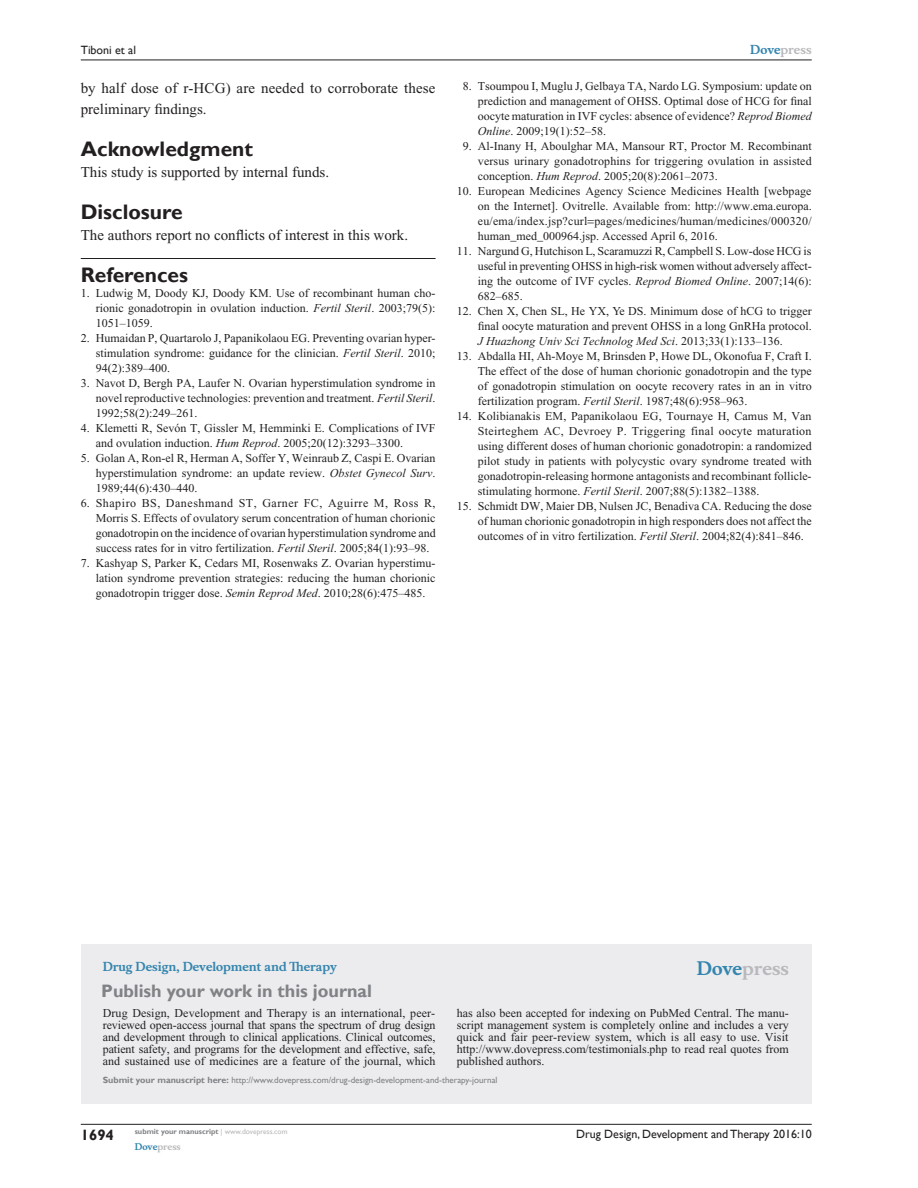
<style>
.page{position:relative;width:918px;height:1188px;background:#fff}
.page>*{position:absolute;margin:0;border:0;box-sizing:border-box;transform-origin:0 0}
.RefH{font:700 21px "Gill Sans";color:#231f20}
.PromBx-H1{font:700 18px "Gill Sans";color:#808285}
.PromBx-Brand{font:700 18px "Musee";color:#b8b9bc}
.TxF{font:15px/21px "Times New Roman";color:#231f20}
.t1{font:700 15px "Gill Sans";color:#231f20}
.RefNL2{font:12px/15px "Times New Roman";color:#231f20;text-align:justify}
.RefNL1{font:12px/15px "Times New Roman";color:#231f20;text-align:justify}
.PromBx-Tx{font:12px/12px "Times New Roman";color:#231f20;text-align:justify}
.t2{font:12px "Gill Sans";color:#231f20}
.PromBx-JrnlName{font:700 12px "Musee";color:#3485ae}
.t3{font:700 12px "Musee";color:#b8b9bc}
.PromBx-SubmitMssWebA{font:9px "Gill Sans";color:#808285}
.t4{font:700 9px "Musee";color:#b8b9bc}
.t5{font:700 7.5px "Gill Sans";color:#808285}
.s1{font-style:italic}
.s2{color:#3485ae}
.s3{font-weight:700}
.s4{font-weight:400;color:#b8b9bc}
</style>
<div class="page">
<div style="left:81px;top:944px;width:731px;height:159px;background:#ececee"></div>
<hr style="left:81px;top:1124px;width:731px;height:1px;background:#231f20">
<hr style="left:81px;top:60px;width:731px;height:1px;background:#231f20">
<hr style="left:81px;top:258px;width:355px;height:1px;background:#231f20">
<p class="t2" style="left:81px;top:43px;width:57px">Tiboni et al</p>
<p class="TxF" style="left:81px;top:77px;width:356px">by half dose of r-HCG) are needed to corroborate these preliminary findings.</p>
<h1 class="RefH" style="left:81px;top:136px;width:174px">Acknowledgment</h1>
<p class="TxF" style="left:81px;top:161px;width:250px">This study is supported by internal funds.</p>
<h1 class="RefH" style="left:81px;top:199px;width:103px">Disclosure</h1>
<p class="TxF" style="left:81px;top:224px;width:329px">The authors report no conflicts of interest in this work.</p>
<p class="RefH" style="left:81px;top:262px;width:109px">References</p>
<p class="RefNL1" style="left:96px;top:285px;width:341px;text-indent:-15px">1. Ludwig M, Doody KJ, Doody KM. Use of recombinant human cho&shy;rionic gonadotropin in ovulation induction. <span class="s1">Fertil Steril</span>. 2003;79(5):<br>1051–1059.</p>
<p class="RefNL1" style="left:96px;top:330px;width:341px;text-indent:-15px">2. Humaidan P, Quartarolo J, Papanikolaou EG. Preventing ovarian hyper&shy;stimulation syndrome: guidance for the clinician. <span class="s1">Fertil Steril</span>. 2010; 94(2):389–400.</p>
<p class="RefNL1" style="left:96px;top:375px;width:341px;text-indent:-15px">3. Navot D, Bergh PA, Laufer N. Ovarian hyperstimulation syndrome in novel reproductive technologies: prevention and treatment. <span class="s1">Fertil Steril</span>.<br>1992;58(2):249–261.</p>
<p class="RefNL1" style="left:96px;top:420px;width:341px;text-indent:-15px">4. Klemetti R, Sevón T, Gissler M, Hemminki E. Complications of IVF and ovulation induction. <span class="s1">Hum Reprod</span>. 2005;20(12):3293–3300.</p>
<p class="RefNL1" style="left:96px;top:450px;width:341px;text-indent:-15px">5. Golan A, Ron-el R, Herman A, Soffer Y, Weinraub Z, Caspi E. Ovarian hyperstimulation syndrome: an update review. <span class="s1">Obstet Gynecol Surv</span>.<br>1989;44(6):430–440.</p>
<p class="RefNL1" style="left:96px;top:495px;width:341px;text-indent:-15px">6. Shapiro BS, Daneshmand ST, Garner FC, Aguirre M, Ross R, Morris S. Effects of ovulatory serum concentration of human chorionic gonadotropin on the incidence of ovarian hyperstimulation syndrome and success rates for in vitro fertilization. <span class="s1">Fertil Steril</span>. 2005;84(1):93–98.</p>
<p class="RefNL1" style="left:96px;top:555px;width:341px;text-indent:-15px">7. Kashyap S, Parker K, Cedars MI, Rosenwaks Z. Ovarian hyperstimu&shy;lation syndrome prevention strategies: reducing the human chorionic gonadotropin trigger dose. <span class="s1">Semin Reprod Med</span>. 2010;28(6):475–485.</p>
<p class="t3" style="left:750px;top:43px;width:63px"><span class="s2">Dove</span>press</p>
<p class="RefNL2" style="left:478px;top:79px;width:335px;text-indent:-15px">8. Tsoumpou I, Muglu J, Gelbaya TA, Nardo LG. Symposium: update on prediction and management of OHSS. Optimal dose of HCG for final oocyte maturation in IVF cycles: absence of evidence? <span class="s1">Reprod Biomed Online</span>. 2009;19(1):52–58.</p>
<p class="RefNL2" style="left:478px;top:139px;width:335px;text-indent:-15px">9. Al-Inany H, Aboulghar MA, Mansour RT, Proctor M. Recombinant versus urinary gonadotrophins for triggering ovulation in assisted conception. <span class="s1">Hum Reprod</span>. 2005;20(8):2061–2073.</p>
<p class="RefNL2" style="left:478px;top:184px;width:335px;text-indent:-21px">10. European Medicines Agency Science Medicines Health [webpage on the Internet]. Ovitrelle. Available from: http://www.ema.europa. eu/ema/index.jsp?curl pages/medicines/human/medicines/000320/ human_med_000964.jsp. Accessed April 6, 2016.</p>
<p class="RefNL2" style="left:478px;top:244px;width:335px;text-indent:-21px">11. Nargund G, Hutchison L, Scaramuzzi R, Campbell S. Low-dose HCG is useful in preventing OHSS in high-risk women without adversely affect&shy;ing the outcome of IVF cycles. <span class="s1">Reprod Biomed Online</span>. 2007;14(6):<br>682–685.</p>
<p class="RefNL2" style="left:478px;top:304px;width:335px;text-indent:-21px">12. Chen X, Chen SL, He YX, Ye DS. Minimum dose of hCG to trigger final oocyte maturation and prevent OHSS in a long GnRHa protocol.<br><span class="s1">J Huazhong Univ Sci Technolog Med Sci</span>. 2013;33(1):133–136.</p>
<p class="RefNL2" style="left:478px;top:349px;width:335px;text-indent:-21px">13. Abdalla HI, Ah-Moye M, Brinsden P, Howe DL, Okonofua F, Craft I.<br>The effect of the dose of human chorionic gonadotropin and the type of gonadotropin stimulation on oocyte recovery rates in an in vitro fertilization program. <span class="s1">Fertil Steril</span>. 1987;48(6):958–963.</p>
<p class="RefNL2" style="left:478px;top:409px;width:335px;text-indent:-21px">14. Kolibianakis EM, Papanikolaou EG, Tournaye H, Camus M, Van Steirteghem AC, Devroey P. Triggering final oocyte maturation using different doses of human chorionic gonadotropin: a randomized pilot study in patients with polycystic ovary syndrome treated with gonadotropin-releasing hormone antagonists and recombinant follicle&shy;stimulating hormone. <span class="s1">Fertil Steril</span>. 2007;88(5):1382–1388.</p>
<p class="RefNL2" style="left:478px;top:499px;width:335px;text-indent:-21px">15. Schmidt DW, Maier DB, Nulsen JC, Benadiva CA. Reducing the dose of human chorionic gonadotropin in high responders does not affect the outcomes of in vitro fertilization. <span class="s1">Fertil Steril</span>. 2004;82(4):841–846.</p>
<p class="PromBx-JrnlName" style="left:103px;top:959px;width:236px">Drug Design, Development and Therapy</p>
<p class="PromBx-H1" style="left:101px;top:980px;width:272px">Publish your work in this journal</p>
<p class="PromBx-Brand" style="left:697px;top:958px;width:94px"><span class="s2">Dove</span>press</p>
<p class="PromBx-Tx" style="left:103px;top:1007px;width:334px">Drug Design, Development and Therapy is an international, peer&shy;reviewed open-access journal that spans the spectrum of drug design and development through to clinical applications. Clinical outcomes, patient safety, and programs for the development and effective, safe, and sustained use of medicines are a feature of the journal, which</p>
<p class="PromBx-Tx" style="left:457px;top:1007px;width:333px">has also been accepted for indexing on PubMed Central. The manu&shy;script management system is completely online and includes a very quick and fair peer-review system, which is all easy to use. Visit http://www.dovepress.com/testimonials.php to read real quotes from published authors.</p>
<p class="PromBx-SubmitMssWebA" style="left:103px;top:1075px;width:396px"><span class="s3">Submit your manuscript here:</span> http://www.dovepress.com/drug-design-development-and-therapy-journal</p>
<p class="t1" style="left:81px;top:1126px;width:35px">1694</p>
<p class="t5" style="left:135px;top:1127px;width:154px">submit your manuscript <span class="s4">| www.dovepress.com</span></p>
<p class="t4" style="left:135px;top:1141px;width:48px"><span class="s2">Dove</span>press</p>
<p class="t2" style="left:576px;top:1127px;width:237px">Drug Design, Development and Therapy 2016:10</p>
</div>
